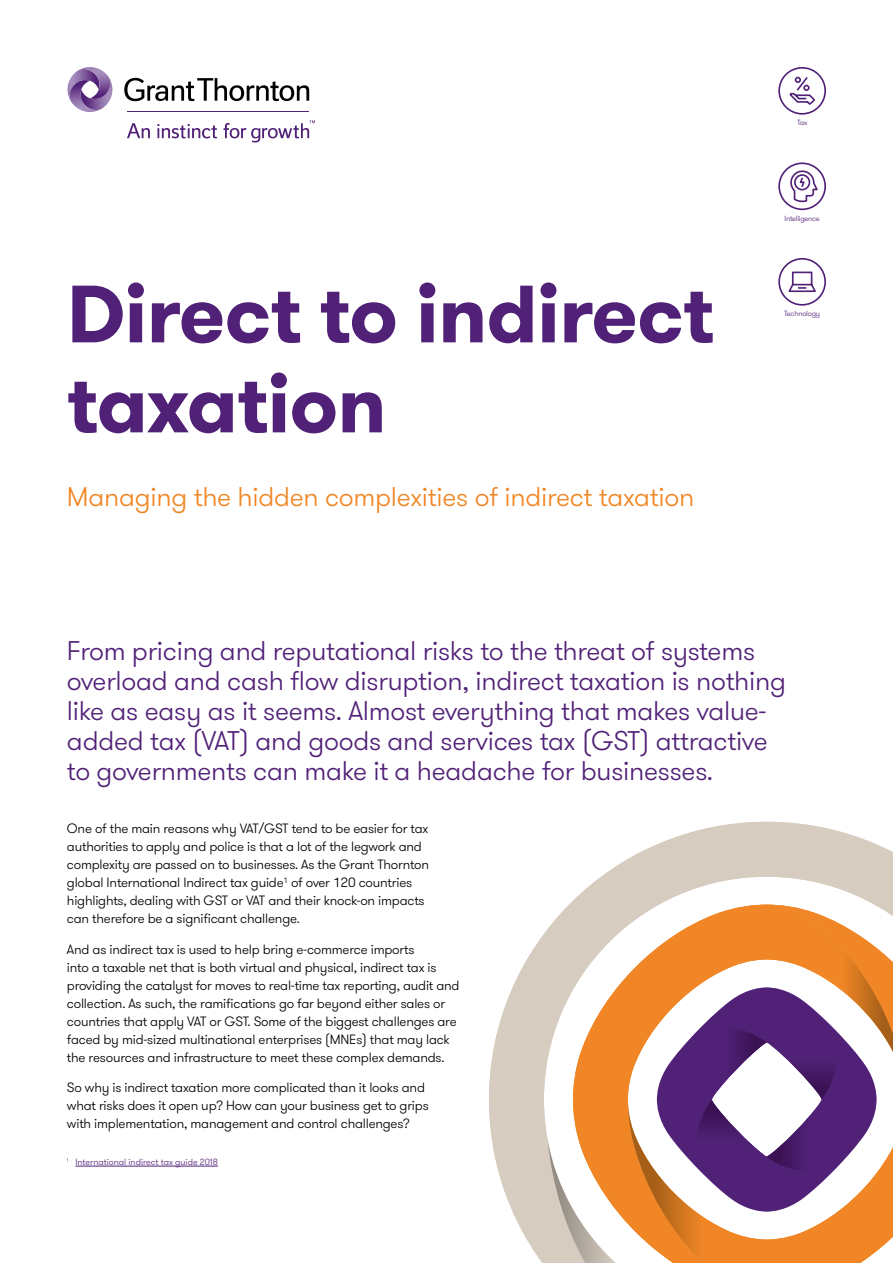
<style>
.page{position:relative;width:893px;height:1263px;background:#fff}
.page>*{position:absolute;margin:0;border:0;box-sizing:border-box;transform-origin:0 0}
.t1{font:700 81px/90px "GT Walsheim Pro";letter-spacing:-.01em;color:#512178}
.t2{font:300 27px/30px "GT Walsheim Pro";letter-spacing:-.01em;color:#512178}
.t3{font:300 27px "GT Walsheim Pro";letter-spacing:-.01em;color:#f18625}
.t4{font:300 13.5px/18px "GT Walsheim Pro";letter-spacing:-.015em;color:#000}
.t5{font:300 9px "GT Walsheim Pro";color:#512178}
.t6{font:300 7.5px "GT Walsheim Pro";letter-spacing:-.03em;color:#512178}
</style>
<div class="page">
<svg style="left:124px;top:78px;width:185px;height:23px"></svg>
<svg style="left:127px;top:123px;width:23px;height:15px"></svg>
<svg style="left:157px;top:124px;width:60px;height:14px"></svg>
<svg style="left:224px;top:120px;width:91px;height:22px"></svg>
<hr style="left:128px;top:112px;width:181px;height:1px;background:#512178">
<svg style="left:67px;top:67px;width:46px;height:45px"></svg>
<svg style="left:778px;top:258px;width:48px;height:48px"></svg>
<svg style="left:778px;top:67px;width:48px;height:48px"></svg>
<svg style="left:778px;top:162px;width:48px;height:48px"></svg>
<svg style="left:489px;top:930px;width:58px;height:333px"></svg>
<svg style="left:547px;top:822px;width:346px;height:441px"></svg>
<svg style="left:573px;top:904px;width:55px;height:359px"></svg>
<svg style="left:628px;top:904px;width:265px;height:359px"></svg>
<svg style="left:657px;top:987px;width:220px;height:225px"></svg>
<svg style="left:688px;top:1028px;width:158px;height:143px"></svg>
<hr style="left:75px;top:1166px;width:143px;height:1px;background:#512178">
<p class="t6" style="left:797px;top:118px;width:12px">Tax</p>
<h1 class="t1" style="left:67px;top:270px;width:649px">Direct to indirect taxation</h1>
<h2 class="t3" style="left:67px;top:480px;width:629px">Managing the hidden complexities of indirect taxation</h2>
<p class="t6" style="left:784px;top:213px;width:37px">Intelligence</p>
<p class="t6" style="left:784px;top:309px;width:37px">Technology</p>
<p class="t2" style="left:67px;top:636px;width:720px">From pricing and reputational risks to the threat of systems overload and cash flow disruption, indirect taxation is nothing like as easy as it seems. Almost everything that makes value&shy;added tax (VAT) and goods and services tax (GST) attractive to governments can make it a headache for businesses.</p>
<p class="t4" style="left:67px;top:820px;width:364px">One of the main reasons why VAT/GST tend to be easier for tax authorities to apply and police is that a lot of the legwork and complexity are passed on to businesses. As the Grant Thornton global International Indirect tax guide<sup>1</sup> of over 120 countries highlights, dealing with GST or VAT and their knock-on impacts can therefore be a significant challenge.</p>
<p class="t4" style="left:67px;top:940px;width:394px">And as indirect tax is used to help bring e-commerce imports<br>into a taxable net that is both virtual and physical, indirect tax is providing the catalyst for moves to real-time tax reporting, audit and collection. As such, the ramifications go far beyond either sales or countries that apply VAT or GST. Some of the biggest challenges are faced by mid-sized multinational enterprises (MNEs) that may lack the resources and infrastructure to meet these complex demands.</p>
<p class="t4" style="left:67px;top:1079px;width:363px">So why is indirect taxation more complicated than it looks and what risks does it open up? How can your business get to grips with implementation, management and control challenges?</p>
<p class="t5" style="left:67px;top:1156px;width:152px"><sup>1</sup> International indirect tax guide 2018</p>
</div>
